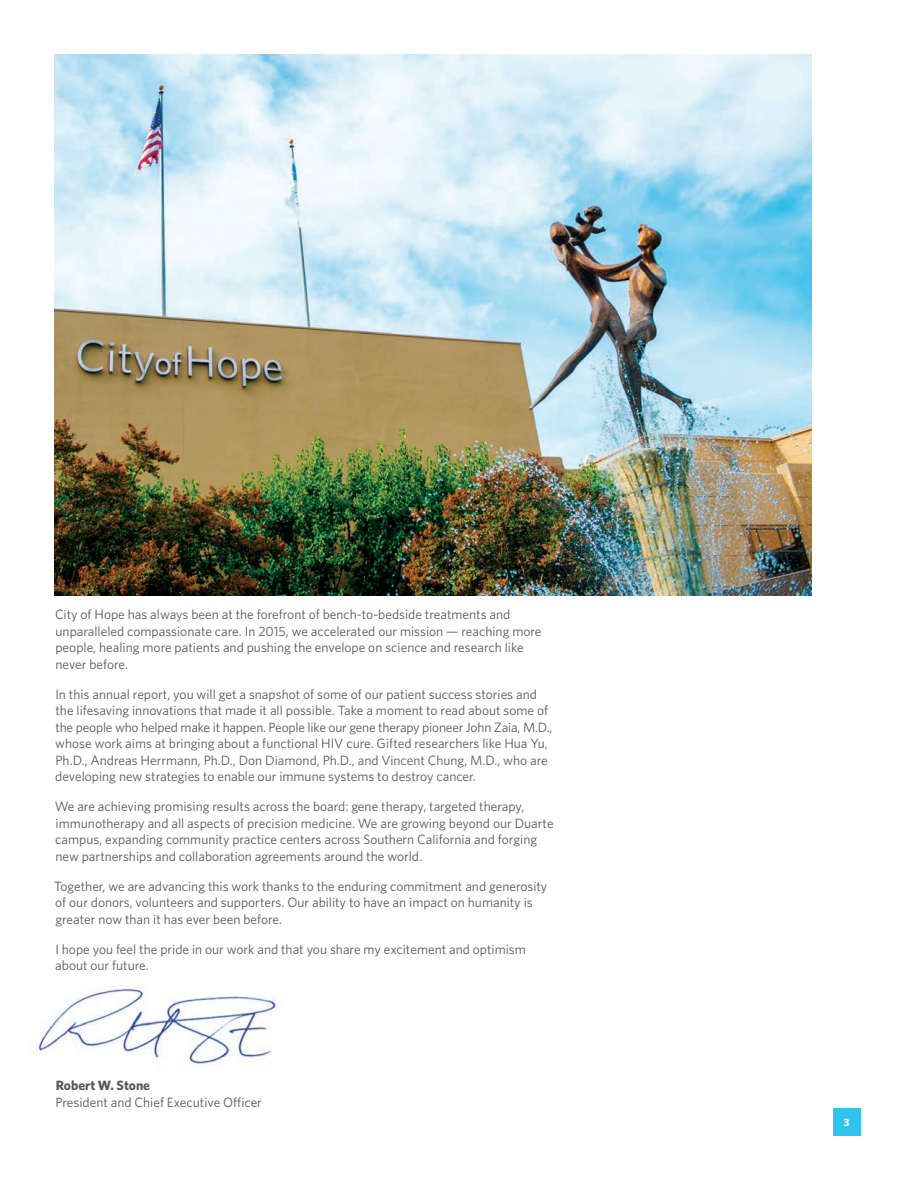
<style>
.page{position:relative;width:919px;height:1189px;background:#fff}
.page>*{position:absolute;margin:0;border:0;box-sizing:border-box;transform-origin:0 0}
.t1{font:13.5px/16.5px "Whitney";color:#57585a}
.t2{font:700 13.5px "Whitney";color:#57585a}
.t3{font:700 10.5px "Whitney";color:#fff}
</style>
<div class="page">
<div style="left:832px;top:1108px;width:27px;height:27px;background:#31c3e9"></div>
<img style="left:55px;top:55px;width:756px;height:540px">
<img style="left:35px;top:986px;width:242px;height:80px">
<p class="t1" style="left:55px;top:606px;width:488px">City of Hope has always been at the forefront of bench-to-bedside treatments and unparalleled compassionate care. In 2015, we accelerated our mission — reaching more people, healing more patients and pushing the envelope on science and research like never before.</p>
<p class="t1" style="left:55px;top:685px;width:498px">In this annual report, you will get a snapshot of some of our patient success stories and the lifesaving innovations that made it all possible. Take a moment to read about some of the people who helped make it happen. People like our gene therapy pioneer John Zaia, M.D., whose work aims at bringing about a functional HIV cure. Gifted researchers like Hua Yu, Ph.D., Andreas Herrmann, Ph.D., Don Diamond, Ph.D., and Vincent Chung, M.D., who are developing new strategies to enable our immune systems to destroy cancer.</p>
<p class="t1" style="left:55px;top:798px;width:500px">We are achieving promising results across the board: gene therapy, targeted therapy, immunotherapy and all aspects of precision medicine. We are growing beyond our Duarte campus, expanding community practice centers across Southern California and forging new partnerships and collaboration agreements around the world.</p>
<p class="t1" style="left:54px;top:877px;width:494px">Together, we are advancing this work thanks to the enduring commitment and generosity of our donors, volunteers and supporters. Our ability to have an impact on humanity is greater now than it has ever been before.</p>
<p class="t1" style="left:55px;top:940px;width:472px">I hope you feel the pride in our work and that you share my excitement and optimism about our future.</p>
<p class="t2" style="left:56px;top:1076px;width:96px">Robert W. Stone</p>
<p class="t1" style="left:55px;top:1093px;width:208px">President and Chief Executive Officer</p>
<p class="t3" style="left:843px;top:1115px;width:7px">3</p>
</div>
